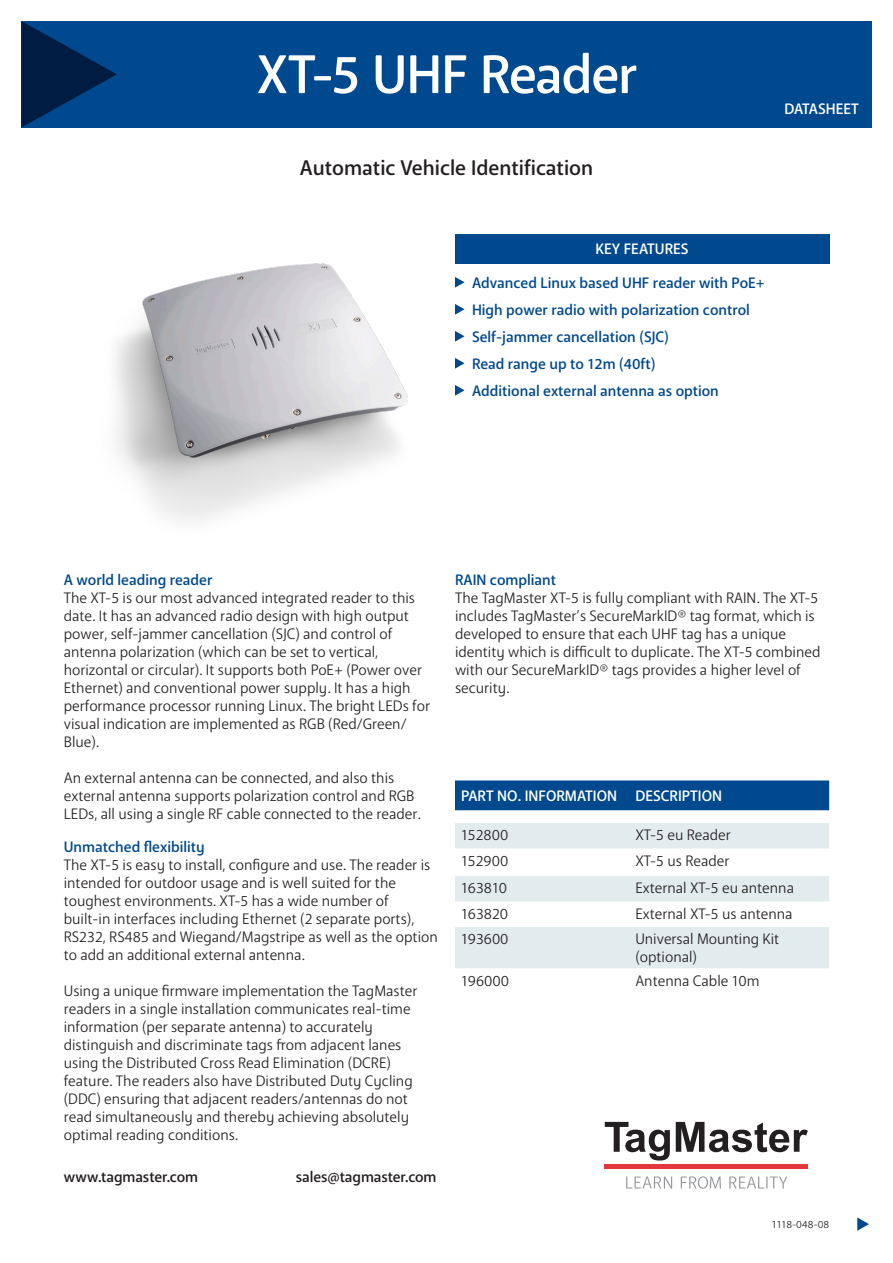
<style>
.page{position:relative;width:893px;height:1263px;background:#fff}
.page>*{position:absolute;margin:0;border:0;box-sizing:border-box;transform-origin:0 0}
.Rubrik{font:500 54px "Anago";letter-spacing:-.025em;color:#fff}
.Ingress{font:500 21px "Anago";color:#231f20}
.Brödtext{font:15px/18px "Anago";color:#231f20}
.Punktlista{font:500 15px "Anago";color:#01498e}
.Mellanrubrik{font:500 15px "Anago";color:#01498e}
.Rubrik_i_blå_platta{font:500 15px "Anago";color:#fff}
.t1{font:500 15px "Anago";letter-spacing:-.01em;color:#231f20}
.Brödtext-2{font:10.5px "Anago";color:#231f20}
</style>
<div class="page">
<svg style="left:857px;top:1217px;width:12px;height:14px"></svg>
<div style="left:21px;top:21px;width:851px;height:107px;background:#01498e"></div>
<svg style="left:21px;top:21px;width:96px;height:107px"></svg>
<div style="left:455px;top:234px;width:374px;height:30px;background:#01498e"></div>
<svg style="left:626px;top:1176px;width:46px;height:12px"></svg>
<svg style="left:681px;top:1176px;width:40px;height:13px"></svg>
<svg style="left:729px;top:1176px;width:58px;height:12px"></svg>
<div style="left:605px;top:1164px;width:203px;height:5px;background:#e3373d"></div>
<svg style="left:605px;top:1122px;width:65px;height:38px"></svg>
<svg style="left:676px;top:1122px;width:132px;height:30px"></svg>
<svg style="left:455px;top:277px;width:9px;height:11px"></svg>
<svg style="left:455px;top:304px;width:9px;height:11px"></svg>
<svg style="left:455px;top:331px;width:9px;height:11px"></svg>
<svg style="left:455px;top:358px;width:9px;height:11px"></svg>
<svg style="left:455px;top:385px;width:9px;height:11px"></svg>
<img style="left:115px;top:263px;width:293px;height:258px">
<div style="left:455px;top:780px;width:374px;height:30px;background:#01498e"></div>
<svg style="left:455px;top:823px;width:374px;height:145px;fill:#e2ecee"></svg>
<p class="Rubrik" style="left:257px;top:41px;width:382px">XT-5 UHF Reader</p>
<p class="Ingress" style="left:300px;top:155px;width:295px">Automatic Vehicle Identification</p>
<p class="Rubrik_i_blå_platta" style="left:784px;top:99px;width:76px">DATASHEET</p>
<p class="Rubrik_i_blå_platta" style="left:595px;top:240px;width:95px">KEY FEATURES</p>
<p class="Punktlista" style="left:472px;top:273px;width:294px">Advanced Linux based UHF reader with PoE+</p>
<p class="Punktlista" style="left:472px;top:300px;width:279px">High power radio with polarization control</p>
<p class="Punktlista" style="left:472px;top:327px;width:198px">Self-jammer cancellation (SJC)</p>
<p class="Punktlista" style="left:472px;top:354px;width:185px">Read range up to 12m (40ft)</p>
<p class="Punktlista" style="left:472px;top:381px;width:248px">Additional external antenna as option</p>
<p class="Mellanrubrik" style="left:64px;top:571px;width:150px">A world leading reader</p>
<p class="Brödtext" style="left:64px;top:589px;width:368px">The XT-5 is our most advanced integrated reader to this date. It has an advanced radio design with high output power, self-jammer cancellation (SJC) and control of antenna polarization (which can be set to vertical, horizontal or circular). It supports both PoE+ (Power over Ethernet) and conventional power supply. It has a high performance processor running Linux. The bright LEDs for visual indication are implemented as RGB (Red/Green/ Blue).</p>
<p class="Brödtext" style="left:64px;top:769px;width:358px">An external antenna can be connected, and also this external antenna supports polarization control and RGB<br>LEDs, all using a single RF cable connected to the reader.</p>
<p class="Mellanrubrik" style="left:64px;top:838px;width:143px">Unmatched flexibility</p>
<p class="Brödtext" style="left:64px;top:856px;width:375px">The XT-5 is easy to install, configure and use. The reader is intended for outdoor usage and is well suited for the toughest environments. XT-5 has a wide number of built-in interfaces including Ethernet (2 separate ports), RS232, RS485 and Wiegand/Magstripe as well as the option to add an additional external antenna.</p>
<p class="Brödtext" style="left:64px;top:982px;width:355px">Using a unique firmware implementation the TagMaster readers in a single installation communicates real-time information (per separate antenna) to accurately distinguish and discriminate tags from adjacent lanes using the Distributed Cross Read Elimination (DCRE) feature. The readers also have Distributed Duty Cycling (DDC) ensuring that adjacent readers/antennas do not read simultaneously and thereby achieving absolutely optimal reading conditions.</p>
<p class="t1" style="left:64px;top:1167px;width:136px">www.tagmaster.com</p>
<p class="t1" style="left:296px;top:1167px;width:142px">sales@tagmaster.com</p>
<p class="Mellanrubrik" style="left:455px;top:571px;width:103px">RAIN compliant</p>
<p class="Brödtext" style="left:455px;top:589px;width:367px">The TagMaster XT-5 is fully compliant with RAIN. The XT-5 includes TagMaster’s SecureMarkID® tag format, which is developed to ensure that each UHF tag has a unique identity which is difficult to duplicate. The XT-5 combined with our SecureMarkID® tags provides a higher level of security.</p>
<p class="Rubrik_i_blå_platta" style="left:461px;top:786px;width:157px">PART NO. INFORMATION</p>
<p class="Rubrik_i_blå_platta" style="left:635px;top:786px;width:88px">DESCRIPTION</p>
<p class="Brödtext" style="left:461px;top:826px;width:49px">152800</p>
<p class="Brödtext" style="left:635px;top:826px;width:97px">XT-5 eu Reader</p>
<p class="Brödtext" style="left:461px;top:852px;width:49px">152900</p>
<p class="Brödtext" style="left:635px;top:852px;width:96px">XT-5 us Reader</p>
<p class="Brödtext" style="left:461px;top:879px;width:48px">163810</p>
<p class="Brödtext" style="left:635px;top:879px;width:160px">External XT-5 eu antenna</p>
<p class="Brödtext" style="left:461px;top:905px;width:49px">163820</p>
<p class="Brödtext" style="left:635px;top:905px;width:159px">External XT-5 us antenna</p>
<p class="Brödtext" style="left:461px;top:930px;width:49px">193600</p>
<p class="Brödtext" style="left:635px;top:930px;width:145px">Universal Mounting Kit (optional)</p>
<p class="Brödtext" style="left:461px;top:971px;width:50px">196000</p>
<p class="Brödtext" style="left:635px;top:971px;width:126px">Antenna Cable 10m</p>
<p class="Brödtext-2" style="left:772px;top:1218px;width:59px">1118-048-08</p>
</div>
